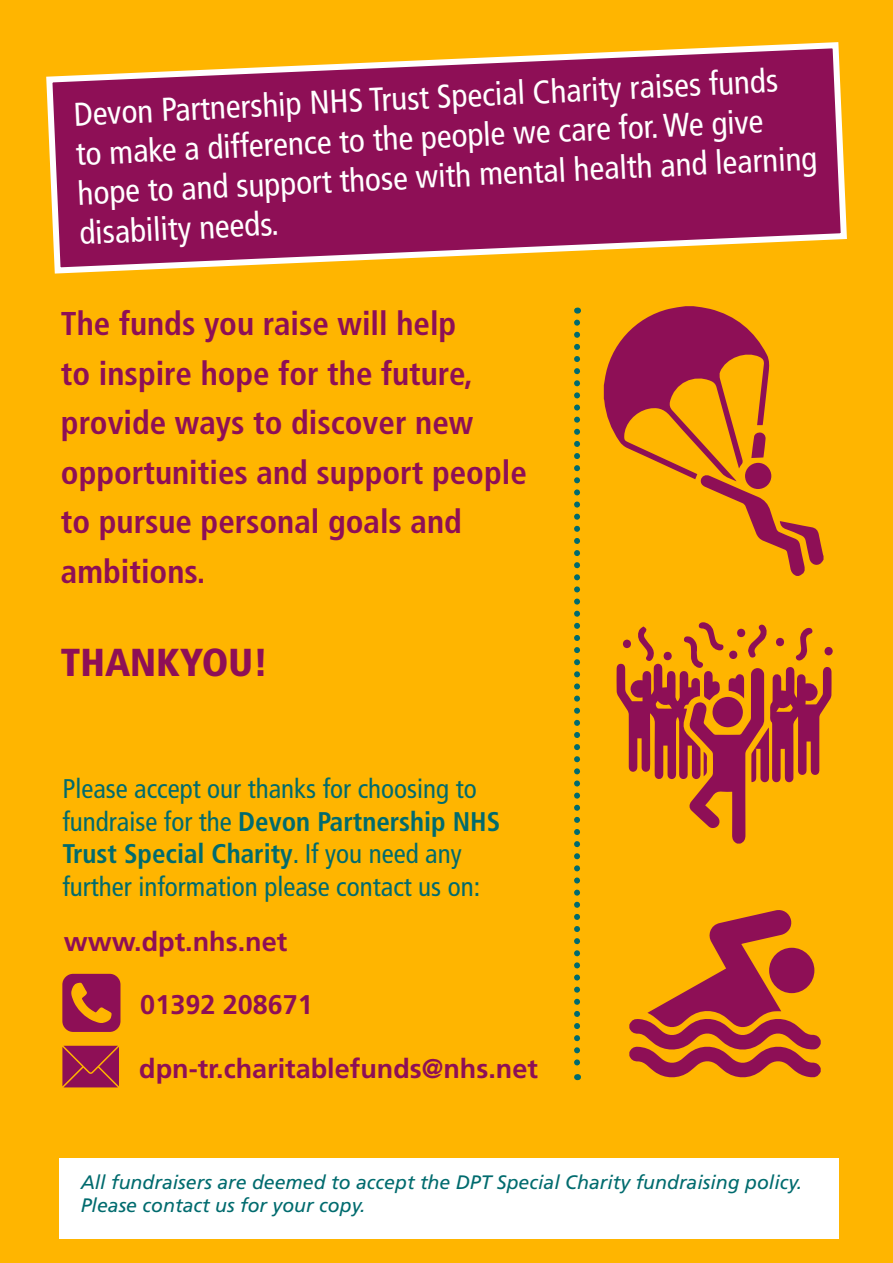
<style>
.page{position:relative;width:893px;height:1263px;background:#ffb500}
.page>*{position:absolute;margin:0;border:0;box-sizing:border-box;transform-origin:0 0}
.t1{font:900 condensed 39px "Frutiger";color:#8e0f56}
.t2{font:condensed 33px/39.2px "Frutiger";color:#fff}
.t3{font:700 condensed 33px/49.5px "Frutiger";color:#8e0f56}
.t4{font:condensed 27px/32.4px "Frutiger";color:#006b6e}
.t5{font:700 27px "Frutiger";color:#8e0f56}
.t6{font:italic 19.5px/23.4px "Frutiger";color:#006b6e}
.s1{font-weight:700}
</style>
<div class="page">
<div style="left:60px;top:1158px;width:779px;height:81px;background:#fff"></div>
<svg style="left:574px;top:323px;width:6px;height:757px"></svg>
<svg style="left:62px;top:1045px;width:57px;height:43px;background:#9b224b"></svg>
<svg style="left:62px;top:974px;width:58px;height:58px"></svg>
<svg style="left:604px;top:306px;width:219px;height:270px"></svg>
<svg style="left:616px;top:622px;width:215px;height:221px"></svg>
<div style="left:623px;top:640px;width:8px;height:8px;background:#8e0f56;border-radius:50%"></div>
<svg style="left:629px;top:910px;width:192px;height:168px"></svg>
<svg style="left:46px;top:42px;width:801px;height:232px"></svg>
<p class="t2" style="left:72px;top:96px;width:742px;rotate:-3deg">Devon Partnership NHS Trust Special Charity raises funds<br>to make a difference to the people we care for. We give hope to and support those with mental health and learning disability needs.</p>
<p class="t3" style="left:61px;top:299px;width:467px">The funds you raise will help<br>to inspire hope for the future, provide ways to discover new opportunities and support people to pursue personal goals and ambitions.</p>
<p class="t1" style="left:61px;top:639px;width:209px">THANKYOU!</p>
<p class="t4" style="left:62px;top:773px;width:439px">Please accept our thanks for choosing to fundraise for the <span class="s1">Devon Partnership NHS Trust Special Charity</span>. If you need any further information please contact us on:</p>
<p class="t5" style="left:64px;top:925px;width:225px">www.dpt.nhs.net</p>
<p class="t5" style="left:140px;top:989px;width:174px">01392 208671</p>
<p class="t5" style="left:139px;top:1052px;width:400px">dpn-tr.charitablefunds@nhs.net</p>
<p class="t6" style="left:81px;top:1170px;width:723px">All fundraisers are deemed to accept the DPT Special Charity fundraising policy.<br>Please contact us for your copy.</p>
</div>
